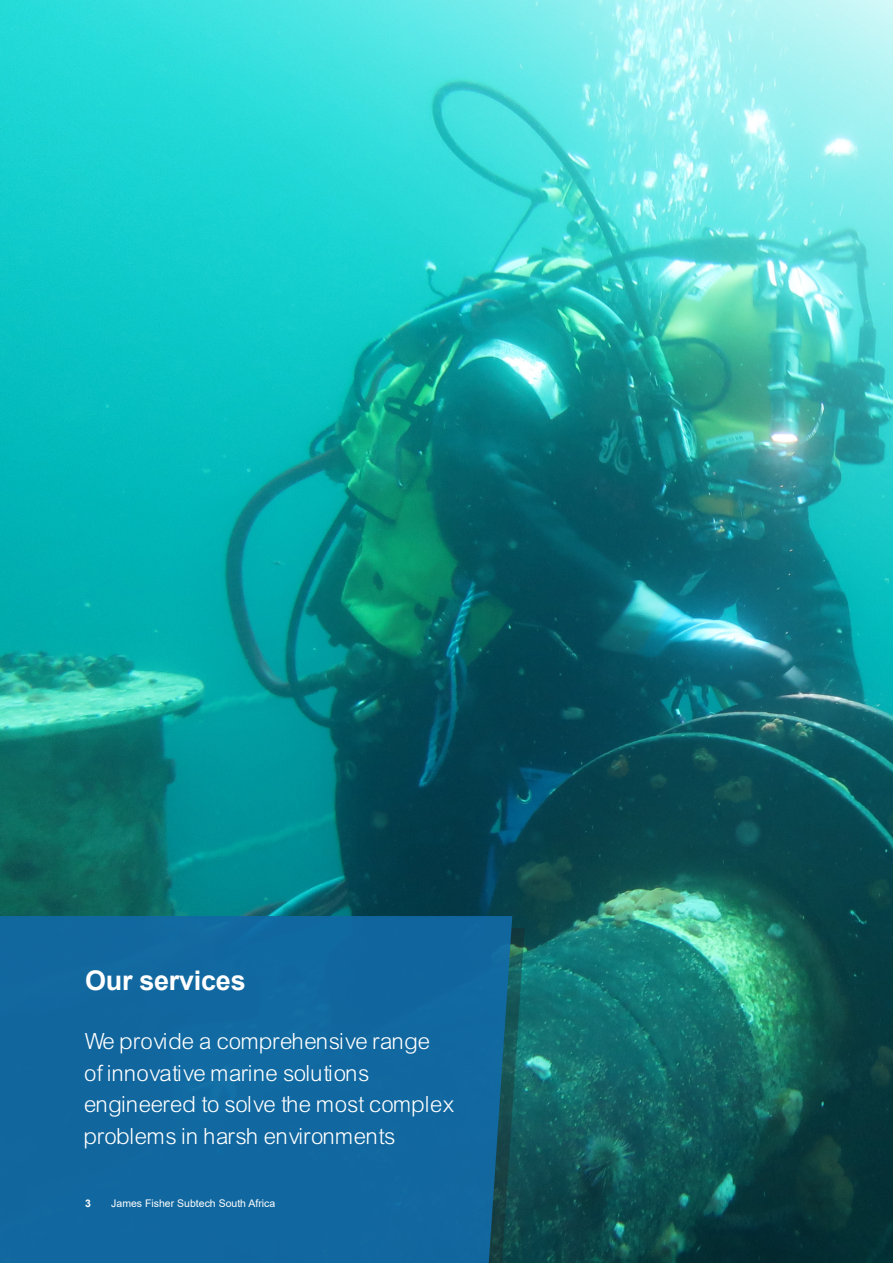
<style>
.page{position:relative;width:893px;height:1263px;background:#fff}
.page>*{position:absolute;margin:0;border:0;box-sizing:border-box;transform-origin:0 0}
.Intro_paragraph__15pt{font:700 27px "Arial";letter-spacing:-.01em;color:#fff}
.Intro_paragraph__15pt-2{font:24px/31.5px "Arial Lgt";letter-spacing:-.01em;color:#fff}
.body{font:10.5px "Arial";color:#fff}
.body-2{font:700 10.5px "Arial";color:#fff}
</style>
<div class="page">
<img style="left:0;top:0;width:893px;height:1263px">
<div style="left:0;top:928px;width:524px;height:335px;background:#231f20;opacity:.35"></div>
<div style="left:0;top:916px;width:512px;height:347px;background:#11689f"></div>
<p class="Intro_paragraph__15pt" style="left:85px;top:962px;width:162px">Our services</p>
<p class="Intro_paragraph__15pt-2" style="left:85px;top:1026px;width:371px">We provide a comprehensive range of innovative marine solutions engineered to solve the most complex problems in harsh environments</p>
<p class="body-2" style="left:85px;top:1196px;width:7px">3</p>
<p class="body" style="left:111px;top:1196px;width:165px">James Fisher Subtech South Africa</p>
</div>
